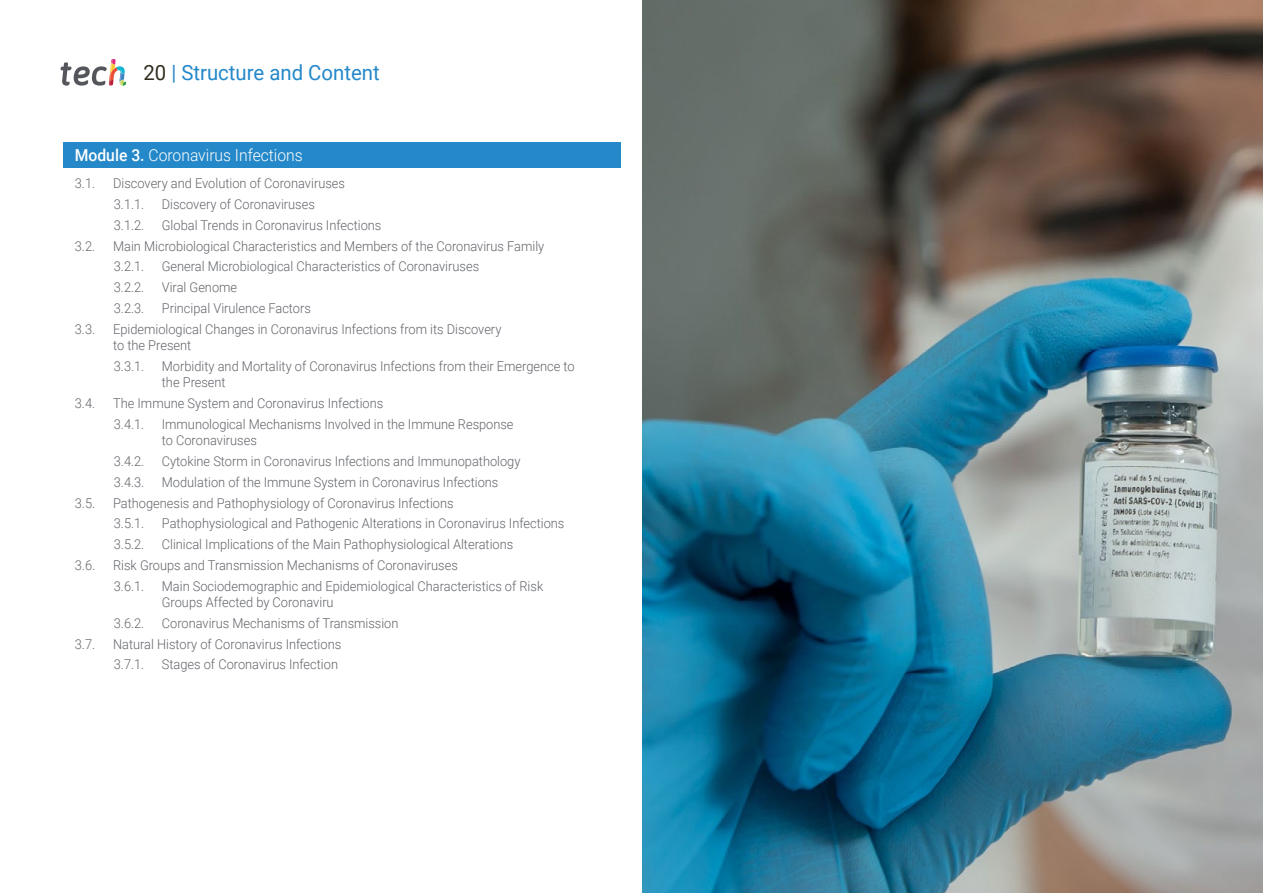
<style>
.page{position:relative;width:1263px;height:893px;background:#fff}
.page>*{position:absolute;margin:0;border:0;box-sizing:border-box;transform-origin:0 0}
.t1{font:21px "Roboto";color:#2488c9}
.t2{font:300 16.5px "Roboto";color:#fff;scale:.95 1}
.t3{font:300 13.5px/20.7px "Roboto";color:#61646a;scale:.95 1}
.s1{color:#312e20}
.s2{font-weight:500}
</style>
<div class="page">
<svg style="left:61px;top:59px;width:65px;height:27px"></svg>
<div style="left:64px;top:142px;width:557px;height:25px;background:#2488c9"></div>
<img style="left:642px;top:0;width:621px;height:893px">
<h1 class="t1" style="left:144px;top:57px;width:238px"><span class="s1">20</span> | Structure and Content</h1>
<p class="t2" style="left:75px;top:144px;width:241px"><span class="s2">Module 3.</span> Coronavirus Infections</p>
<p class="t3" style="left:75px;top:173px;width:23px">3.1.</p>
<p class="t3" style="left:113px;top:173px;width:246px">Discovery and Evolution of Coronaviruses<br>3.1.1.</p>
<p class="t3" style="left:162px;top:193px;width:163px">Discovery of Coronaviruses</p>
<p class="t3" style="left:114px;top:214px;width:34px">3.1.2.</p>
<p class="t3" style="left:162px;top:214px;width:233px">Global Trends in Coronavirus Infections</p>
<p class="t3" style="left:75px;top:235px;width:23px">3.2.</p>
<p class="t3" style="left:113px;top:235px;width:455px">Main Microbiological Characteristics and Members of the Coronavirus Family<br>3.2.1.</p>
<p class="t3" style="left:162px;top:256px;width:335px">General Microbiological Characteristics of Coronaviruses</p>
<p class="t3" style="left:114px;top:276px;width:34px">3.2.2.</p>
<p class="t3" style="left:162px;top:276px;width:81px">Viral Genome</p>
<p class="t3" style="left:114px;top:297px;width:34px">3.2.3.</p>
<p class="t3" style="left:162px;top:297px;width:158px">Principal Virulence Factors</p>
<p class="t3" style="left:75px;top:318px;width:23px">3.3.</p>
<p class="t3" style="left:113px;top:320px;width:410px;line-height:16.5px">Epidemiological Changes in Coronavirus Infections from its Discovery to the Present</p>
<p class="t3" style="left:114px;top:355px;width:34px">3.3.1.</p>
<p class="t3" style="left:162px;top:357px;width:436px;line-height:16.5px">Morbidity and Mortality of Coronavirus Infections from their Emergence to the Present</p>
<p class="t3" style="left:75px;top:392px;width:23px">3.4.</p>
<p class="t3" style="left:113px;top:392px;width:286px">The Immune System and Coronavirus Infections<br>3.4.1.</p>
<p class="t3" style="left:162px;top:415px;width:372px;line-height:16.5px">Immunological Mechanisms Involved in the Immune Response to Coronaviruses</p>
<p class="t3" style="left:114px;top:450px;width:34px">3.4.2.</p>
<p class="t3" style="left:162px;top:450px;width:379px">Cytokine Storm in Coronavirus Infections and Immunopathology</p>
<p class="t3" style="left:114px;top:471px;width:34px">3.4.3.</p>
<p class="t3" style="left:162px;top:471px;width:356px">Modulation of the Immune System in Coronavirus Infections</p>
<p class="t3" style="left:75px;top:492px;width:23px">3.5.</p>
<p class="t3" style="left:113px;top:492px;width:360px">Pathogenesis and Pathophysiology of Coronavirus Infections<br>3.5.1.</p>
<p class="t3" style="left:162px;top:513px;width:425px">Pathophysiological and Pathogenic Alterations in Coronavirus Infections</p>
<p class="t3" style="left:114px;top:533px;width:34px">3.5.2.</p>
<p class="t3" style="left:162px;top:533px;width:371px">Clinical Implications of the Main Pathophysiological Alterations</p>
<p class="t3" style="left:75px;top:554px;width:23px">3.6.</p>
<p class="t3" style="left:113px;top:554px;width:364px">Risk Groups and Transmission Mechanisms of Coronaviruses<br>3.6.1.</p>
<p class="t3" style="left:162px;top:577px;width:403px;line-height:16.5px">Main Sociodemographic and Epidemiological Characteristics of Risk<br>Groups Affected by Coronaviru</p>
<p class="t3" style="left:114px;top:612px;width:34px">3.6.2.</p>
<p class="t3" style="left:162px;top:612px;width:251px">Coronavirus Mechanisms of Transmission</p>
<p class="t3" style="left:75px;top:633px;width:23px">3.7.</p>
<p class="t3" style="left:113px;top:633px;width:242px">Natural History of Coronavirus Infections<br>3.7.1.</p>
<p class="t3" style="left:162px;top:654px;width:187px">Stages of Coronavirus Infection</p>
</div>
